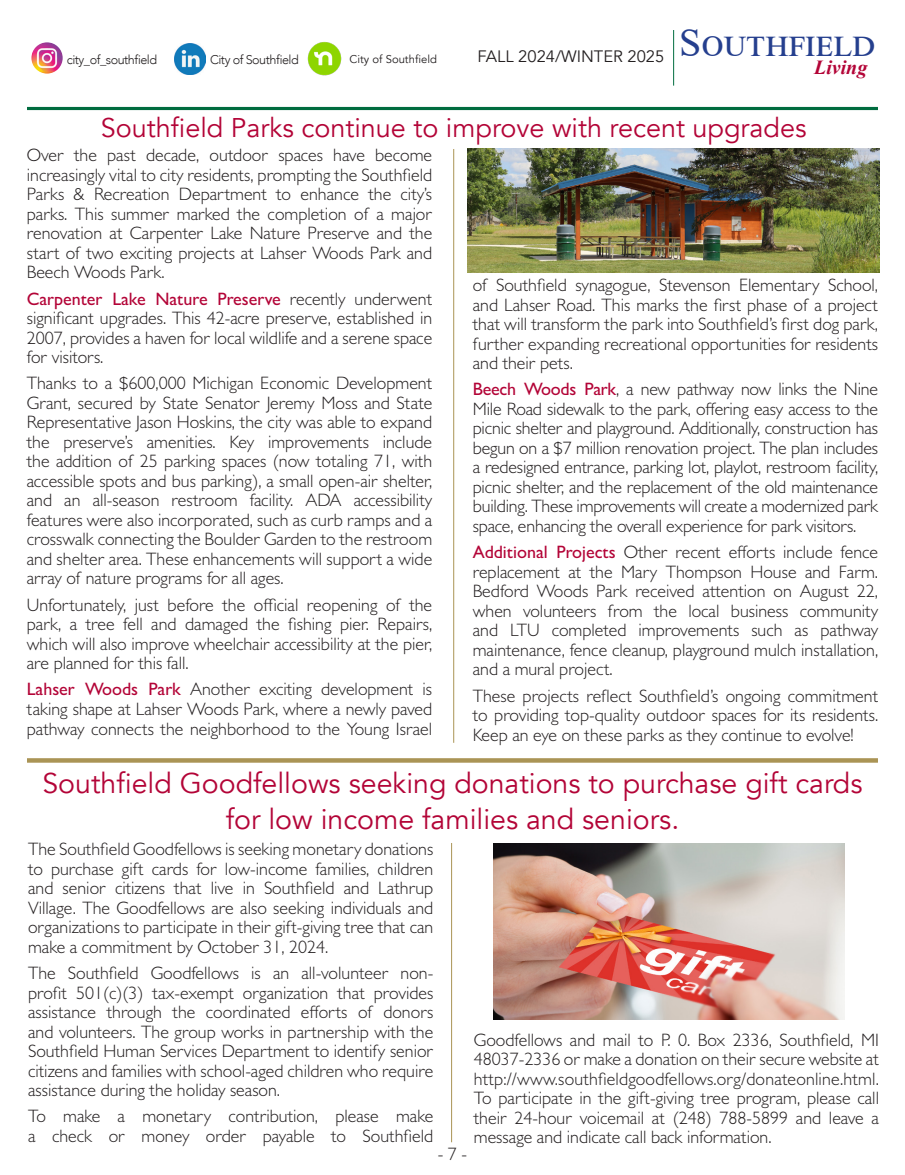
<style>
.page{position:relative;width:905px;height:1175px;background:#fff}
.page>*{position:absolute;margin:0;border:0;box-sizing:border-box;transform-origin:0 0}
.t1{font:39.75px "Times New Roman";color:#253f8e}
.t2{font:28.5px/36px "Avenir";color:#b30437;text-align:center}
.t3{font:27px "Avenir";color:#b30437}
.t4{font:italic 700 19.95px "Times New Roman";color:#b30437}
.t5{font:300 18px/19.5px "Gill Sans";color:#231f20;text-align:justify}
.t6{font:16.5px "Avenir";color:#231f20}
.t7{font:300 12.6px "Avenir";letter-spacing:-.04em;color:#231f20}
.t8{font:11.25px "Avenir";color:#231f20}
.s1{font-weight:500;color:#b30437}
</style>
<div class="page">
<hr style="left:673px;top:30px;width:1px;height:56px;background:#006c3f">
<hr style="left:27px;top:107px;width:851px;height:3px;background:#006c3f">
<img style="left:175px;top:44px;width:30px;height:30px">
<img style="left:31px;top:42px;width:32px;height:32px;border-radius:16px">
<img style="left:307px;top:42px;width:34px;height:33px">
<hr style="left:453px;top:149px;width:1px;height:594px;background:#aa9455">
<hr style="left:451px;top:843px;width:1px;height:299px;background:#aa9455">
<img style="left:494px;top:843px;width:350px;height:176px">
<svg style="left:27px;top:758px;width:851px;height:4px;background:#ae995d"></svg>
<img style="left:467px;top:149px;width:412px;height:123px">
<h1 class="t1" style="left:679px;top:15px;width:198px">Southfield</h1>
<p class="t6" style="left:477px;top:46px;width:188px">FALL 2024/WINTER 2025</p>
<p class="t8" style="left:349px;top:52px;width:89px">City of Southfield</p>
<p class="t7" style="left:67px;top:52px;width:92px">city_of_southfield</p>
<p class="t7" style="left:210px;top:52px;width:90px">City of Southfield</p>
<p class="t4" style="left:814px;top:53px;width:55px">Living</p>
<p class="t3" style="left:101px;top:112px;width:707px">Southfield Parks continue to improve with recent upgrades</p>
<p class="t5" style="left:27px;top:145px;width:407px">Over the past decade, outdoor spaces have become increasingly vital to city residents, prompting the Southfield Parks &amp; Recreation Department to enhance the city’s parks. This summer marked the completion of a major renovation at Carpenter Lake Nature Preserve and the start of two exciting projects at Lahser Woods Park and Beech Woods Park.</p>
<p class="t5" style="left:27px;top:288px;width:407px"><span class="s1">Carpenter Lake Nature Preserve</span> recently underwent significant upgrades. This 42-acre preserve, established in 2007, provides a haven for local wildlife and a serene space for visitors.</p>
<p class="t5" style="left:27px;top:373px;width:407px">Thanks to a $600,000 Michigan Economic Development Grant, secured by State Senator Jeremy Moss and State Representative Jason Hoskins, the city was able to expand the preserve’s amenities. Key improvements include the addition of 25 parking spaces (now totaling 71, with accessible spots and bus parking), a small open-air shelter, and an all-season restroom facility. ADA accessibility features were also incorporated, such as curb ramps and a crosswalk connecting the Boulder Garden to the restroom and shelter area. These enhancements will support a wide array of nature programs for all ages.</p>
<p class="t5" style="left:27px;top:594px;width:407px">Unfortunately, just before the official reopening of the park, a tree fell and damaged the fishing pier. Repairs, which will also improve wheelchair accessibility at the pier, are planned for this fall.</p>
<p class="t5" style="left:27px;top:679px;width:407px"><span class="s1">Lahser Woods Park</span> Another exciting development is taking shape at Lahser Woods Park, where a newly paved pathway connects the neighborhood to the Young Israel</p>
<p class="t5" style="left:472px;top:275px;width:407px">of Southfield synagogue, Stevenson Elementary School, and Lahser Road. This marks the first phase of a project that will transform the park into Southfield’s first dog park, further expanding recreational opportunities for residents and their pets.</p>
<p class="t5" style="left:472px;top:379px;width:407px"><span class="s1">Beech Woods Park</span>, a new pathway now links the Nine Mile Road sidewalk to the park, offering easy access to the picnic shelter and playground. Additionally, construction has begun on a $7 million renovation project. The plan includes a redesigned entrance, parking lot, playlot, restroom facility, picnic shelter, and the replacement of the old maintenance building. These improvements will create a modernized park space, enhancing the overall experience for park visitors.</p>
<p class="t5" style="left:472px;top:542px;width:407px"><span class="s1">Additional Projects</span> Other recent efforts include fence replacement at the Mary Thompson House and Farm.<br>Bedford Woods Park received attention on August 22, when volunteers from the local business community and LTU completed improvements such as pathway maintenance, fence cleanup, playground mulch installation, and a mural project.</p>
<p class="t5" style="left:472px;top:685px;width:407px">These projects reflect Southfield’s ongoing commitment to providing top-quality outdoor spaces for its residents.<br>Keep an eye on these parks as they continue to evolve!</p>
<p class="t2" style="left:42px;top:766px;width:821px">Southfield Goodfellows seeking donations to purchase gift cards for low income families and seniors.</p>
<p class="t5" style="left:28px;top:839px;width:407px">The Southfield Goodfellows is seeking monetary donations to purchase gift cards for low-income families, children and senior citizens that live in Southfield and Lathrup Village. The Goodfellows are also seeking individuals and organizations to participate in their gift-giving tree that can make a commitment by October 31, 2024.</p>
<p class="t5" style="left:28px;top:963px;width:407px">The Southfield Goodfellows is an all-volunteer non&shy;profit 501(c)(3) tax-exempt organization that provides assistance through the coordinated efforts of donors and volunteers. The group works in partnership with the Southfield Human Services Department to identify senior citizens and families with school-aged children who require assistance during the holiday season.</p>
<p class="t5" style="left:28px;top:1106px;width:406px">To make a monetary contribution, please make a check or money order payable to Southfield</p>
<p class="t5" style="left:474px;top:1029px;width:407px">Goodfellows and mail to P. 0. Box 2336, Southfield, MI 48037-2336 or make a donation on their secure website at http://www.southfieldgoodfellows.org/donateonline.html.<br>To participate in the gift-giving tree program, please call their 24-hour voicemail at (248) 788-5899 and leave a message and indicate call back information.</p>
<p class="t5" style="left:438px;top:1143px;width:31px">- 7 -</p>
</div>
